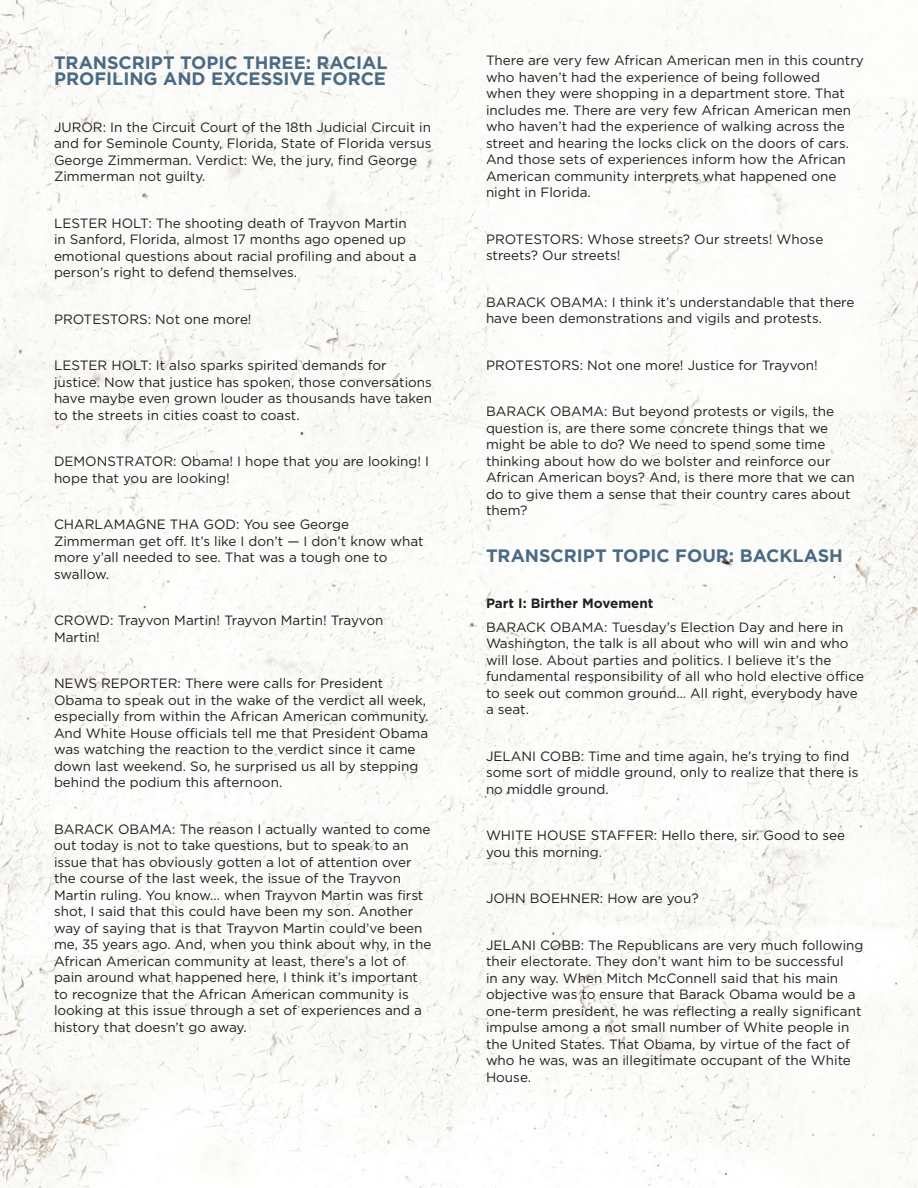
<style>
.page{position:relative;width:918px;height:1188px;background:#fff}
.page>*{position:absolute;margin:0;border:0;box-sizing:border-box;transform-origin:0 0}
.body_copy{font:700 18px/16.5px "Gotham";color:#4b6b84}
.body_copy-2{font:13.5px/16.5px "Gotham";color:#231f20}
.body_copy-3{font:700 13.5px "Gotham";color:#231f20}
</style>
<div class="page">
<img style="left:0;top:0;width:918px;height:1188px">
<p class="body_copy" style="left:54px;top:54px;width:335px">TRANSCRIPT TOPIC THREE: RACIAL<br>PROFILING AND EXCESSIVE FORCE</p>
<p class="body_copy-2" style="left:54px;top:119px;width:379px">JUROR: In the Circuit Court of the 18th Judicial Circuit in and for Seminole County, Florida, State of Florida versus George Zimmerman. Verdict: We, the jury, find George Zimmerman not guilty.</p>
<p class="body_copy-2" style="left:54px;top:215px;width:364px">LESTER HOLT: The shooting death of Trayvon Martin in Sanford, Florida, almost 17 months ago opened up emotional questions about racial profiling and about a person’s right to defend themselves.</p>
<p class="body_copy-2" style="left:54px;top:311px;width:199px">PROTESTORS: Not one more!</p>
<p class="body_copy-2" style="left:54px;top:357px;width:380px">LESTER HOLT: It also sparks spirited demands for justice. Now that justice has spoken, those conversations have maybe even grown louder as thousands have taken to the streets in cities coast to coast.</p>
<p class="body_copy-2" style="left:54px;top:453px;width:377px">DEMONSTRATOR: Obama! I hope that you are looking! I hope that you are looking!</p>
<p class="body_copy-2" style="left:54px;top:516px;width:371px">CHARLAMAGNE THA GOD: You see George Zimmerman get off. It’s like I don’t — I don’t know what more y’all needed to see. That was a tough one to swallow.</p>
<p class="body_copy-2" style="left:54px;top:612px;width:331px">CROWD: Trayvon Martin! Trayvon Martin! Trayvon<br>Martin!</p>
<p class="body_copy-2" style="left:54px;top:675px;width:376px">NEWS REPORTER: There were calls for President Obama to speak out in the wake of the verdict all week, especially from within the African American community.<br>And White House officials tell me that President Obama was watching the reaction to the verdict since it came down last weekend. So, he surprised us all by stepping behind the podium this afternoon.</p>
<p class="body_copy-2" style="left:54px;top:821px;width:379px">BARACK OBAMA: The reason I actually wanted to come out today is not to take questions, but to speak to an issue that has obviously gotten a lot of attention over the course of the last week, the issue of the Trayvon Martin ruling. You know... when Trayvon Martin was first shot, I said that this could have been my son. Another way of saying that is that Trayvon Martin could’ve been me, 35 years ago. And, when you think about why, in the African American community at least, there’s a lot of pain around what happened here, I think it’s important to recognize that the African American community is looking at this issue through a set of experiences and a history that doesn’t go away.</p>
<p class="body_copy-2" style="left:486px;top:52px;width:379px">There are very few African American men in this country who haven’t had the experience of being followed<br>when they were shopping in a department store. That includes me. There are very few African American men who haven’t had the experience of walking across the street and hearing the locks click on the doors of cars.<br>And those sets of experiences inform how the African American community interprets what happened one night in Florida.</p>
<p class="body_copy-2" style="left:486px;top:231px;width:339px">PROTESTORS: Whose streets? Our streets! Whose streets? Our streets!</p>
<p class="body_copy-2" style="left:486px;top:294px;width:370px">BARACK OBAMA: I think it’s understandable that there have been demonstrations and vigils and protests.</p>
<p class="body_copy-2" style="left:486px;top:357px;width:333px">PROTESTORS: Not one more! Justice for Trayvon!</p>
<p class="body_copy-2" style="left:486px;top:403px;width:370px">BARACK OBAMA: But beyond protests or vigils, the question is, are there some concrete things that we might be able to do? We need to spend some time thinking about how do we bolster and reinforce our African American boys? And, is there more that we can do to give them a sense that their country cares about them?</p>
<p class="body_copy" style="left:486px;top:547px;width:358px">TRANSCRIPT TOPIC FOUR: BACKLASH</p>
<p class="body_copy-3" style="left:486px;top:596px;width:169px">Part I: Birther Movement</p>
<p class="body_copy-2" style="left:486px;top:618px;width:379px">BARACK OBAMA: Tuesday’s Election Day and here in Washington, the talk is all about who will win and who will lose. About parties and politics. I believe it’s the fundamental responsibility of all who hold elective office to seek out common ground… All right, everybody have a seat.</p>
<p class="body_copy-2" style="left:486px;top:747px;width:374px">JELANI COBB: Time and time again, he’s trying to find some sort of middle ground, only to realize that there is no middle ground.</p>
<p class="body_copy-2" style="left:486px;top:827px;width:361px">WHITE HOUSE STAFFER: Hello there, sir. Good to see you this morning.</p>
<p class="body_copy-2" style="left:486px;top:890px;width:214px">JOHN BOEHNER: How are you?</p>
<p class="body_copy-2" style="left:486px;top:936px;width:379px">JELANI COBB: The Republicans are very much following their electorate. They don’t want him to be successful<br>in any way. When Mitch McConnell said that his main objective was to ensure that Barack Obama would be a one-term president, he was reflecting a really significant impulse among a not small number of White people in the United States. That Obama, by virtue of the fact of who he was, was an illegitimate occupant of the White House.</p>
</div>
